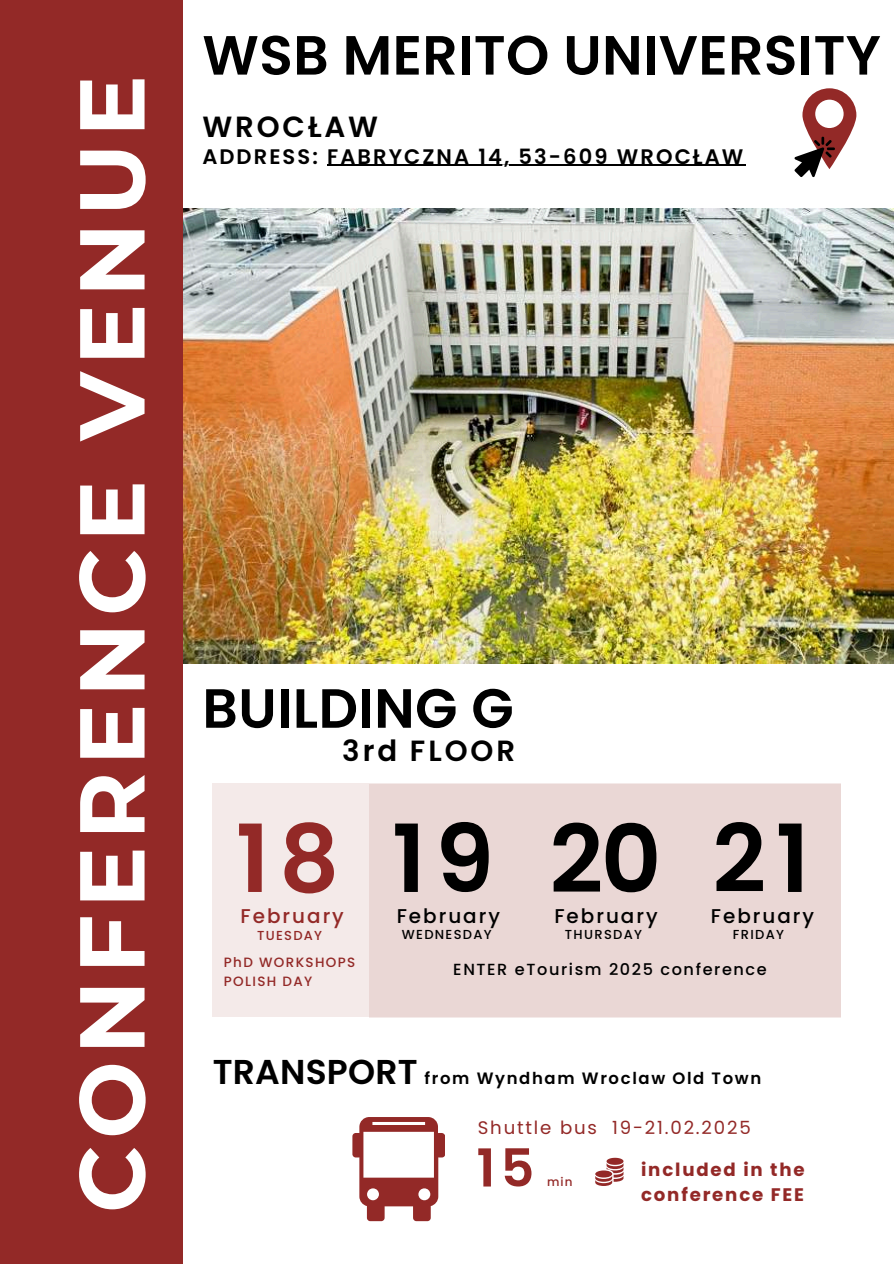
<style>
.page{position:relative;width:894px;height:1264px;background:#fff}
.page>*{position:absolute;margin:0;border:0;box-sizing:border-box;transform-origin:0 0}
.t1{font:600 93.75px "Poppins";color:#000}
.t2{font:600 93.75px "Poppins";color:#932927}
.t3{font:700 91.95px "Montserrat";letter-spacing:.075em;color:#fff}
.t4{font:600 55.2px "Poppins";letter-spacing:.005em;color:#000}
.t5{font:600 52.35px "Poppins";color:#932927}
.t6{font:600 34.5px "Poppins";letter-spacing:.005em;color:#000}
.t7{font:600 29.25px "Poppins";letter-spacing:.1em;color:#000}
.t8{font:600 21px "Poppins";letter-spacing:.1em;color:#000}
.t9{font:500 19.95px "Poppins";letter-spacing:.1em;color:#000}
.t10{font:500 19.95px "Poppins";letter-spacing:.1em;color:#932927}
.t11{font:700 18.15px/24.8px "Poppins";letter-spacing:.1em;color:#932927}
.t12{font:18.15px "Poppins";letter-spacing:.1em;color:#932927}
.t13{font:600 16.5px "Poppins";letter-spacing:.1em;color:#000}
.t14{font:500 16.05px "Poppins";letter-spacing:.1em;color:#000}
.t15{font:500 13.5px/18.3px "Poppins";letter-spacing:.1em;color:#932927}
.t16{font:500 13.05px "Poppins";letter-spacing:.1em;color:#000}
.t17{font:500 13.05px "Poppins";letter-spacing:.1em;color:#932927}
.t18{font:500 12px "Poppins";color:#932927}
</style>
<div class="page">
<img style="left:183px;top:208px;width:710px;height:455px">
<div style="left:213px;top:783px;width:628px;height:233px;background:linear-gradient(to right,#f2e6e5,#e7d1cf)"></div>
<div style="left:0;top:0;width:183px;height:1263px;background:#932927"></div>
<svg style="left:794px;top:88px;width:62px;height:89px"></svg>
<hr style="left:327px;top:165px;width:418px;height:1px;background:#000">
<svg style="left:352px;top:1117px;width:92px;height:104px"></svg>
<svg style="left:595px;top:1157px;width:28px;height:28px"></svg>
<h2 class="t3" style="left:55px;top:1212px;width:1139px;rotate:-90deg">CONFERENCE VENUE</h2>
<h3 class="t4" style="left:202px;top:17px;width:679px">WSB MERITO UNIVERSITY</h3>
<h3 class="t7" style="left:202px;top:106px;width:177px">WROCŁAW</h3>
<p class="t8" style="left:202px;top:142px;width:542px">ADDRESS: FABRYCZNA 14, 53-609 WROCŁAW</p>
<h3 class="t4" style="left:202px;top:669px;width:313px">BUILDING G</h3>
<h3 class="t7" style="left:342px;top:730px;width:174px">3rd FLOOR</h3>
<h1 class="t2" style="left:235px;top:793px;width:105px">18</h1>
<p class="t10" style="left:240px;top:901px;width:105px">February</p>
<h1 class="t1" style="left:392px;top:793px;width:104px">19</h1>
<p class="t9" style="left:396px;top:901px;width:105px">February</p>
<h1 class="t1" style="left:549px;top:794px;width:113px">20</h1>
<p class="t9" style="left:554px;top:901px;width:105px">February</p>
<h1 class="t1" style="left:712px;top:793px;width:99px">21</h1>
<p class="t9" style="left:710px;top:901px;width:105px">February</p>
<p class="t17" style="left:257px;top:926px;width:67px">TUESDAY</p>
<p class="t16" style="left:402px;top:925px;width:91px">WEDNESDAY</p>
<p class="t16" style="left:565px;top:925px;width:79px">THURSDAY</p>
<p class="t16" style="left:732px;top:925px;width:53px">FRIDAY</p>
<p class="t15" style="left:224px;top:953px;width:133px">PhD WORKSHOPS<br>POLISH DAY</p>
<p class="t14" style="left:453px;top:958px;width:315px">ENTER eTourism 2025 conference</p>
<h3 class="t6" style="left:213px;top:1047px;width:206px">TRANSPORT</h3>
<p class="t13" style="left:424px;top:1066px;width:338px">from Wyndham Wroclaw Old Town</p>
<p class="t12" style="left:477px;top:1114px;width:274px">Shuttle bus 19-21.02.2025</p>
<p class="t11" style="left:641px;top:1157px;width:165px">included in the conference FEE</p>
<h3 class="t5" style="left:476px;top:1131px;width:59px">15</h3>
<p class="t18" style="left:547px;top:1173px;width:27px">min</p>
</div>
